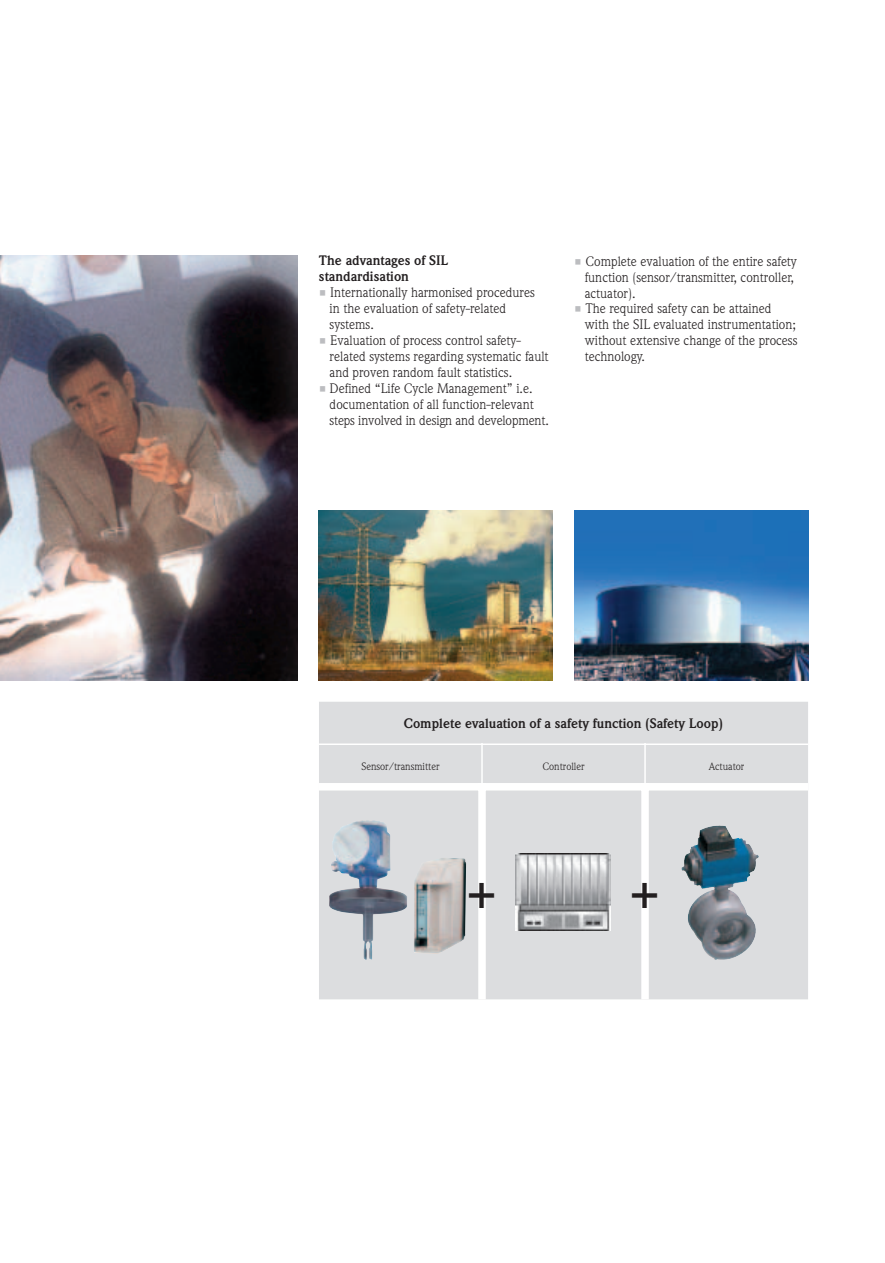
<style>
.page{position:relative;width:885px;height:1263px;background:#fff}
.page>*{position:absolute;margin:0;border:0;box-sizing:border-box;transform-origin:0 0}
.t1{font:700 49.5px "EH Weidemann";color:#231f20}
.t2{font:13.5px/15.9px "EH Weidemann";color:#231f20}
.t3{font:700 13.5px/15.9px "EH Weidemann";color:#231f20}
.t4{font:10.5px "EH Weidemann";color:#231f20}
.s1{color:#bcbdc0}
</style>
<div class="page">
<img style="left:319px;top:510px;width:234px;height:170px">
<img style="left:574px;top:510px;width:234px;height:170px">
<img style="left:0;top:255px;width:298px;height:425px">
<div style="left:319px;top:702px;width:489px;height:297px;background:#dcdddf"></div>
<hr style="left:319px;top:744px;width:162px;height:1px;background:#fff">
<hr style="left:483px;top:744px;width:161px;height:1px;background:#fff">
<hr style="left:481px;top:744px;width:2px;height:39px;background:#fff">
<hr style="left:646px;top:744px;width:162px;height:1px;background:#fff">
<hr style="left:644px;top:744px;width:2px;height:39px;background:#fff">
<div style="left:319px;top:783px;width:159px;height:8px;background:#fff"></div>
<div style="left:486px;top:783px;width:155px;height:8px;background:#fff"></div>
<div style="left:478px;top:783px;width:8px;height:216px;background:#fff"></div>
<div style="left:649px;top:783px;width:159px;height:8px;background:#fff"></div>
<div style="left:641px;top:783px;width:8px;height:216px;background:#fff"></div>
<img style="left:329px;top:820px;width:79px;height:140px">
<img style="left:414px;top:858px;width:52px;height:96px">
<img style="left:515px;top:854px;width:95px;height:77px">
<img style="left:726px;top:826px;width:27px;height:25px">
<p class="t3" style="left:319px;top:254px;width:131px">The advantages of SIL standardisation</p>
<p class="t2" style="left:330px;top:286px;width:207px;text-indent:-11px"><span class="s1">•</span> Internationally harmonised procedures in the evaluation of safety-related systems.</p>
<p class="t2" style="left:330px;top:334px;width:220px;text-indent:-11px"><span class="s1">•</span> Evaluation of process control safety&shy;related systems regarding systematic fault and proven random fault statistics.</p>
<p class="t2" style="left:330px;top:382px;width:221px;text-indent:-11px"><span class="s1">•</span> Defined “Life Cycle Management” i.e. documentation of all function-relevant steps involved in design and development.</p>
<p class="t2" style="left:585px;top:254px;width:214px;text-indent:-11px"><span class="s1">•</span> Complete evaluation of the entire safety function (sensor/transmitter, controller, actuator).</p>
<p class="t2" style="left:585px;top:302px;width:214px;text-indent:-11px"><span class="s1">•</span> The required safety can be attained with the SIL evaluated instrumentation; without extensive change of the process technology.</p>
<p class="t3" style="left:404px;top:717px;width:321px">Complete evaluation of a safety function (Safety Loop)</p>
<p class="t4" style="left:361px;top:762px;width:79px">Sensor/transmitter</p>
<p class="t4" style="left:542px;top:762px;width:44px">Controller</p>
<p class="t4" style="left:709px;top:762px;width:37px">Actuator</p>
<h1 class="t1" style="left:467px;top:873px;width:31px">+</h1>
<h1 class="t1" style="left:630px;top:873px;width:31px">+</h1>
</div>
